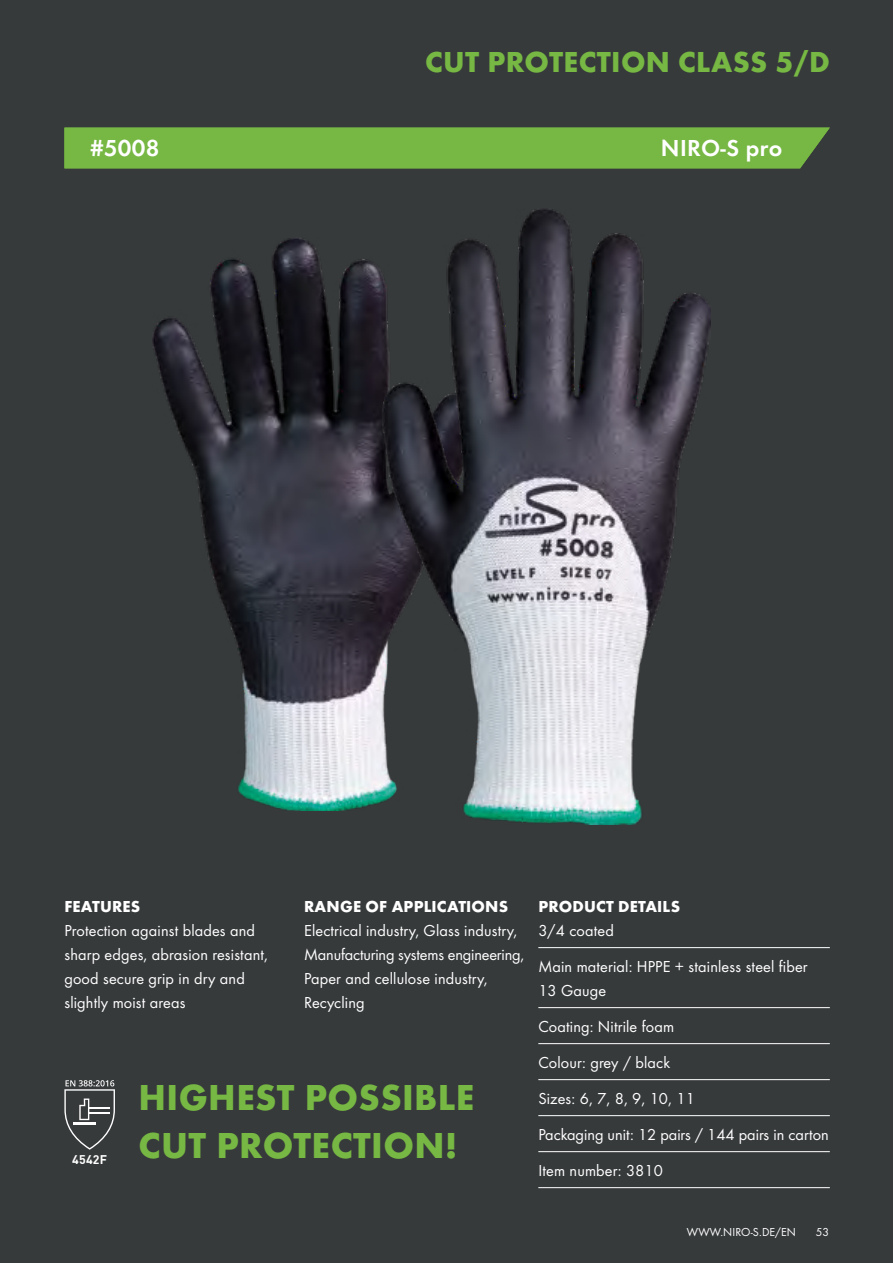
<style>
.page{position:relative;width:893px;height:1263px;background:#373a3b}
.page>*{position:absolute;margin:0;border:0;box-sizing:border-box;transform-origin:0 0}
.t1{font:700 37.5px/48px "Futura";letter-spacing:.01em;color:#76b843}
.t2{font:700 30px "Futura";letter-spacing:.01em;color:#76b843}
.t3{font:24px "Futura Dem";letter-spacing:.015em;color:#fff}
.t4{font:16.5px/24px "Futura Boo";letter-spacing:.01em;color:#fff}
.t5{font:700 16.5px "Futura";letter-spacing:.01em;color:#fff}
.t6{font:700 12.3px "DIN";letter-spacing:.015em;color:#fff}
.t7{font:12px "Futura Boo";letter-spacing:.01em;color:#fff}
</style>
<div class="page">
<img style="left:152px;top:238px;width:230px;height:573px">
<img style="left:382px;top:209px;width:328px;height:615px">
<svg style="left:64px;top:1080px;width:51px;height:70px"></svg>
<div style="left:64px;top:128px;width:766px;height:40px;background:#76b843"></div>
<hr style="left:538px;top:947px;width:292px;height:1px;background:#fff">
<hr style="left:538px;top:1007px;width:292px;height:1px;background:#fff">
<hr style="left:538px;top:1043px;width:292px;height:1px;background:#fff">
<hr style="left:538px;top:1079px;width:292px;height:1px;background:#fff">
<hr style="left:538px;top:1115px;width:292px;height:1px;background:#fff">
<hr style="left:538px;top:1151px;width:292px;height:1px;background:#fff">
<hr style="left:538px;top:1187px;width:292px;height:1px;background:#fff">
<h2 class="t2" style="left:425px;top:43px;width:406px">CUT PROTECTION CLASS 5/D</h2>
<h3 class="t3" style="left:91px;top:134px;width:70px">#5008</h3>
<h3 class="t3" style="left:661px;top:134px;width:123px">NIRO-S pro</h3>
<p class="t5" style="left:64px;top:896px;width:77px">FEATURES</p>
<p class="t4" style="left:64px;top:918px;width:205px">Protection against blades and sharp edges, abrasion resistant, good secure grip in dry and slightly moist areas</p>
<p class="t5" style="left:304px;top:896px;width:206px">RANGE OF APPLICATIONS</p>
<p class="t4" style="left:304px;top:918px;width:222px">Electrical industry, Glass industry,<br>Manufacturing systems engineering,<br>Paper and cellulose industry,<br>Recycling</p>
<p class="t6" style="left:72px;top:1151px;width:36px">4542F</p>
<h1 class="t1" style="left:139px;top:1073px;width:337px">HIGHEST POSSIBLE<br>CUT PROTECTION!</h1>
<p class="t5" style="left:538px;top:896px;width:143px">PRODUCT DETAILS</p>
<p class="t4" style="left:538px;top:912px;width:271px;line-height:36px">3/4 coated<br>Main material: HPPE + stainless steel fiber</p>
<p class="t4" style="left:538px;top:972px;width:292px;line-height:36px">13 Gauge<br>Coating: Nitrile foam<br>Colour: grey / black<br>Sizes: 6, 7, 8, 9, 10, 11<br>Packaging unit: 12 pairs / 144 pairs in carton<br>Item number: 3810</p>
<p class="t7" style="left:687px;top:1225px;width:111px">WWW.NIRO-S.DE/EN</p>
<p class="t7" style="left:816px;top:1225px;width:15px">53</p>
</div>
